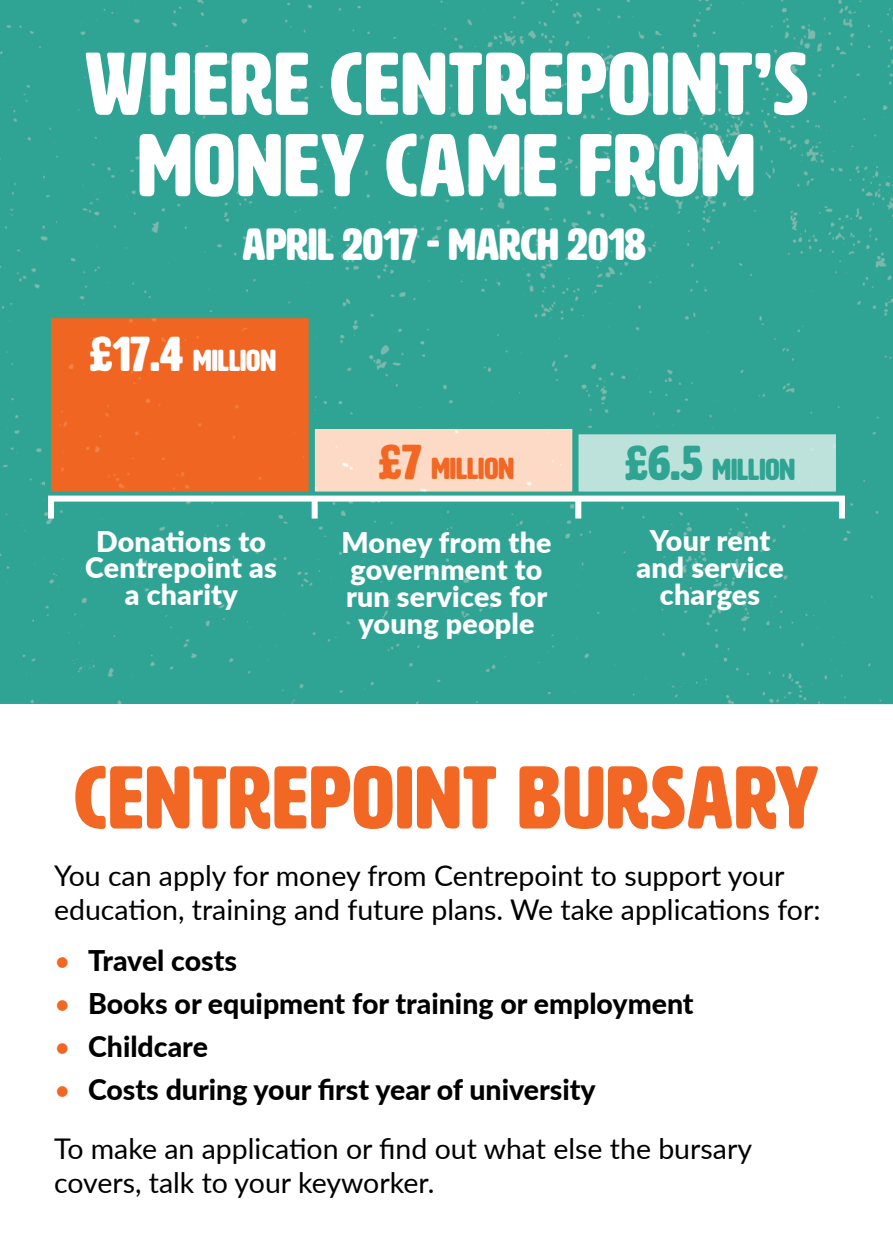
<style>
.page{position:relative;width:893px;height:1259px;background:#fff}
.page>*{position:absolute;margin:0;border:0;box-sizing:border-box;transform-origin:0 0}
.t1{font:87.6px/81.3px "HWT Artz";letter-spacing:.02em;color:#fff;text-align:center}
.t2{font:87.6px "HWT Artz";letter-spacing:.02em;color:#f26724}
.t3{font:44.4px "HWT Artz";color:#fff}
.t4{font:30px "HWT Artz";color:#fff}
.t5{font:30px "HWT Artz";color:#2fa493}
.t6{font:30px "HWT Artz";color:#f26724}
.t7{font:28.5px/34.2px "Lato";color:#000}
.t8{font:900 28.5px/27px "Lato";letter-spacing:.01em;color:#fff;text-align:center}
.t9{font:800 28.5px "Lato";color:#000}
.s1{font-size:48.3px}
.s2{font-weight:400;color:#f26724}
.s3{color:#f26724}
.s4{font-weight:800}
</style>
<div class="page">
<div style="left:0;top:0;width:893px;height:704px;background:#2fa494"></div>
<div style="left:579px;top:435px;width:256px;height:55px;background:#bde2dc"></div>
<div style="left:572px;top:428px;width:270px;height:69px;border:6px solid #2fa493"></div>
<div style="left:312px;top:497px;width:6px;height:21px;background:#fff"></div>
<div style="left:575px;top:497px;width:6px;height:21px;background:#fff"></div>
<div style="left:316px;top:430px;width:255px;height:60px;background:#fcdac5"></div>
<div style="left:309px;top:423px;width:269px;height:74px;border:6px solid #2fa493"></div>
<div style="left:52px;top:319px;width:256px;height:171px;background:#f06522"></div>
<div style="left:45px;top:312px;width:270px;height:185px;border:6px solid #2fa493"></div>
<div style="left:48px;top:495px;width:797px;height:26px;border:6px solid #fff"></div>
<h1 class="t1" style="left:85px;top:45px;width:725px">WHERE CENTREPOINT’S<br>MONEY CAME FROM</h1>
<h2 class="t3" style="left:243px;top:221px;width:405px">APRIL 2017 - MARCH 2018</h2>
<p class="t4" style="left:90px;top:345px;width:188px"><span class="s1">£17.4</span> MILLION</p>
<p class="t6" style="left:379px;top:452px;width:137px"><span class="s1">£7</span> MILLION</p>
<p class="t5" style="left:625px;top:453px;width:172px"><span class="s1">£6.5</span> MILLION</p>
<p class="t8" style="left:85px;top:526px;width:193px">Donations to<br>Centrepoint as a charity</p>
<p class="t8" style="left:341px;top:528px;width:212px">Money from the government to run services for young people</p>
<p class="t8" style="left:636px;top:526px;width:149px">Your rent and service charges</p>
<h1 class="t2" style="left:74px;top:752px;width:745px">CENTREPOINT BURSARY</h1>
<p class="t7" style="left:54px;top:857px;width:768px">You can apply for money from Centrepoint to support your education, training and future plans. We take applications for:</p>
<p class="t9" style="left:54px;top:940px;width:185px"><span class="s2">•</span> Travel costs</p>
<p class="t9" style="left:54px;top:982px;width:641px"><span class="s2">•</span> Books or equipment for training or employment</p>
<p class="t9" style="left:54px;top:1025px;width:155px"><span class="s2">•</span> Childcare</p>
<p class="t7" style="left:54px;top:1058px;width:699px;line-height:59.7px"><span class="s3">•</span> <span class="s4">Costs during your first year of university<br></span>To make an application or find out what else the bursary</p>
<p class="t7" style="left:54px;top:1164px;width:382px">covers, talk to your keyworker.</p>
</div>
